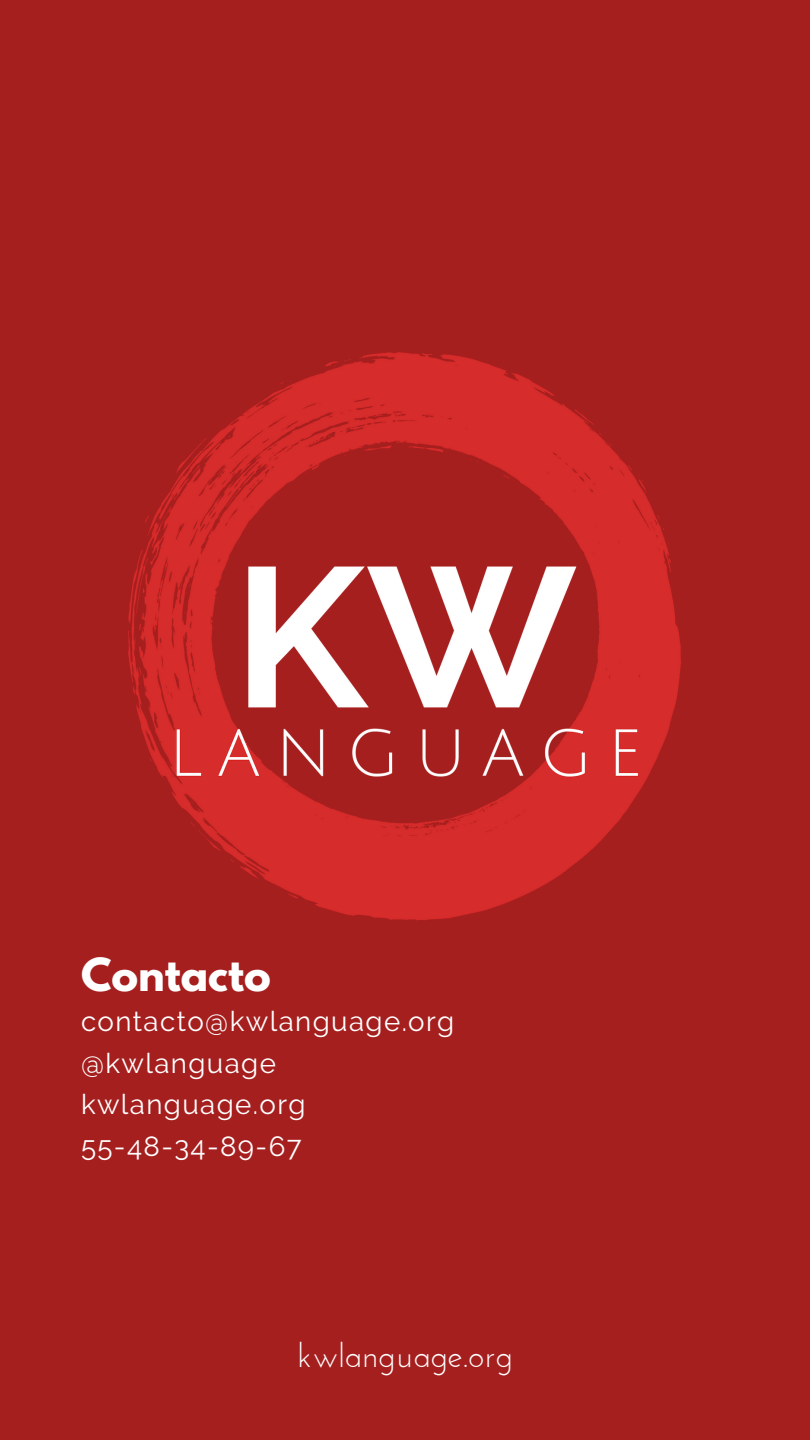
<style>
.page{position:relative;width:810px;height:1440px;background:#a61f1f}
.page>*{position:absolute;margin:0;border:0;box-sizing:border-box;transform-origin:0 0}
.t1{font:700 40.4px "League Spartan";color:#fff}
.t2{font:33.6px "Josefin Sans";color:#fff}
.t3{font:27.7px/41.5px "Raleway";letter-spacing:.05em;color:#fff}
</style>
<div class="page">
<img style="left:128px;top:352px;width:553px;height:569px">
<h1 class="t1" style="left:81px;top:954px;width:191px">Contacto</h1>
<p class="t3" style="left:81px;top:1001px;width:375px">contacto@kwlanguage.org @kwlanguage kwlanguage.org<br>55-48-34-89-67</p>
<p class="t2" style="left:297px;top:1341px;width:217px">kwlanguage.org</p>
</div>
